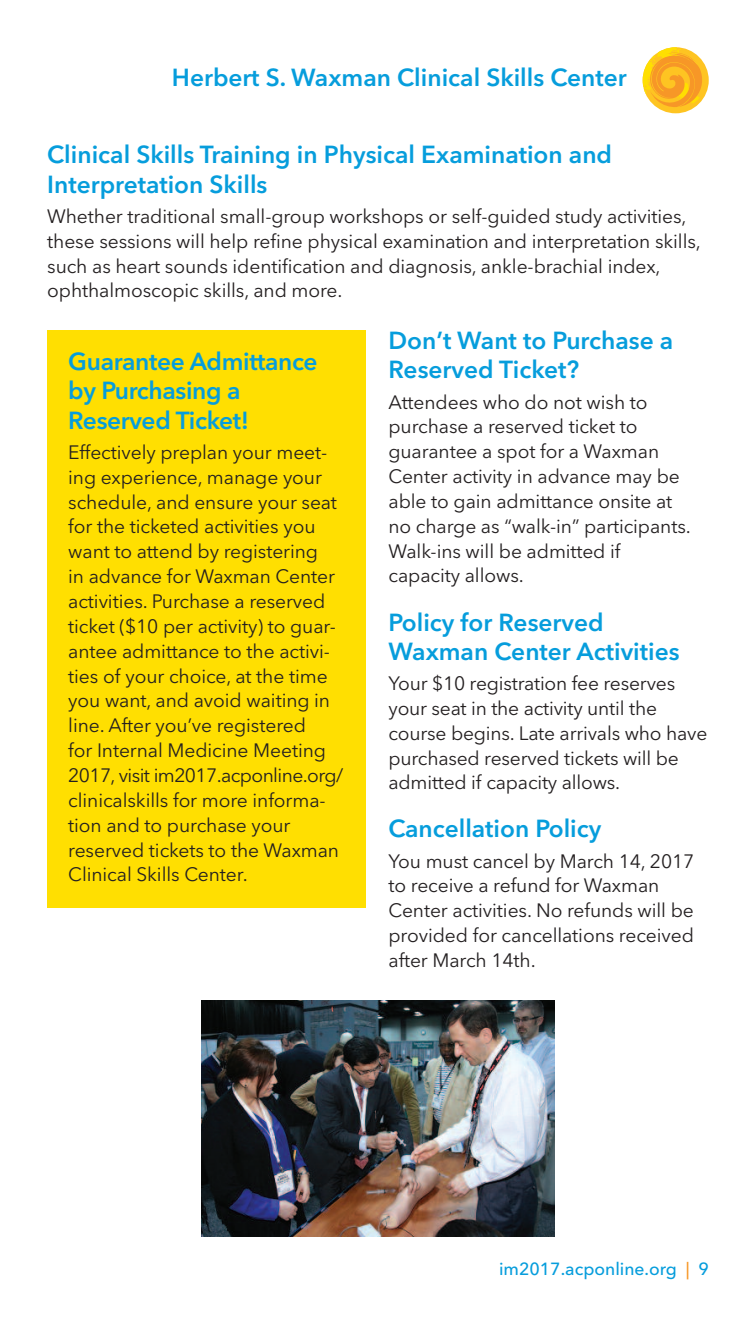
<style>
.page{position:relative;width:756px;height:1323px;background:#fff}
.page>*{position:absolute;margin:0;border:0;box-sizing:border-box;transform-origin:0 0}
.t1{font:600 24.5px/29.4px "Avenir Next LT Pro";color:#069ddc}
.t2{font:19.25px/24.8px "Avenir Next LT Pro";letter-spacing:-.005em;color:#231f20}
.t3{font:500 17.5px "Avenir Next LT Pro";color:#069ddc}
.s1{color:#f79727}
</style>
<div class="page">
<div style="left:643px;top:47px;width:66px;height:66px;background:#fec422;border-radius:50%"></div>
<svg style="left:643px;top:47px;width:61px;height:60px"></svg>
<img style="left:201px;top:1001px;width:354px;height:235px">
<div style="left:47px;top:330px;width:318px;height:578px;background:#ffdf01"></div>
<p class="t1" style="left:172px;top:66px;width:456px">Herbert S. Waxman Clinical Skills Center</p>
<p class="t1" style="left:47px;top:143px;width:566px">Clinical Skills Training in Physical Examination and<br>Interpretation Skills</p>
<p class="t2" style="left:47px;top:206px;width:655px">Whether traditional small-group workshops or self-guided study activities, these sessions will help refine physical examination and interpretation skills, such as heart sounds identification and diagnosis, ankle-brachial index, ophthalmoscopic skills, and more.</p>
<p class="t1" style="left:68px;top:350px;width:251px">Guarantee Admittance by Purchasing a<br>Reserved Ticket!</p>
<p class="t2" style="left:68px;top:442px;width:276px">Effectively preplan your meet&shy;ing experience, manage your schedule, and ensure your seat for the ticketed activities you want to attend by registering<br>in advance for Waxman Center activities. Purchase a reserved ticket ($10 per activity) to guar&shy;antee admittance to the activi&shy;ties of your choice, at the time you want, and avoid waiting in line. After you’ve registered<br>for Internal Medicine Meeting<br>2017, visit im2017.acponline.org/ clinicalskills for more informa&shy;tion and to purchase your reserved tickets to the Waxman<br>Clinical Skills Center.</p>
<p class="t1" style="left:389px;top:329px;width:286px">Don’t Want to Purchase a<br>Reserved Ticket?</p>
<p class="t2" style="left:389px;top:392px;width:304px">Attendees who do not wish to purchase a reserved ticket to guarantee a spot for a Waxman<br>Center activity in advance may be able to gain admittance onsite at no charge as “walk-in” participants.<br>Walk-ins will be admitted if capacity allows.</p>
<p class="t1" style="left:389px;top:610px;width:293px">Policy for Reserved<br>Waxman Center Activities</p>
<p class="t2" style="left:389px;top:673px;width:320px">Your $10 registration fee reserves your seat in the activity until the course begins. Late arrivals who have purchased reserved tickets will be admitted if capacity allows.</p>
<p class="t1" style="left:389px;top:817px;width:214px">Cancellation Policy</p>
<p class="t2" style="left:389px;top:851px;width:307px">You must cancel by March 14, 2017 to receive a refund for Waxman<br>Center activities. No refunds will be provided for cancellations received after March 14th.</p>
<p class="t3" style="left:499px;top:1263px;width:211px">im2017.acponline.org <span class="s1">|</span> 9</p>
</div>
